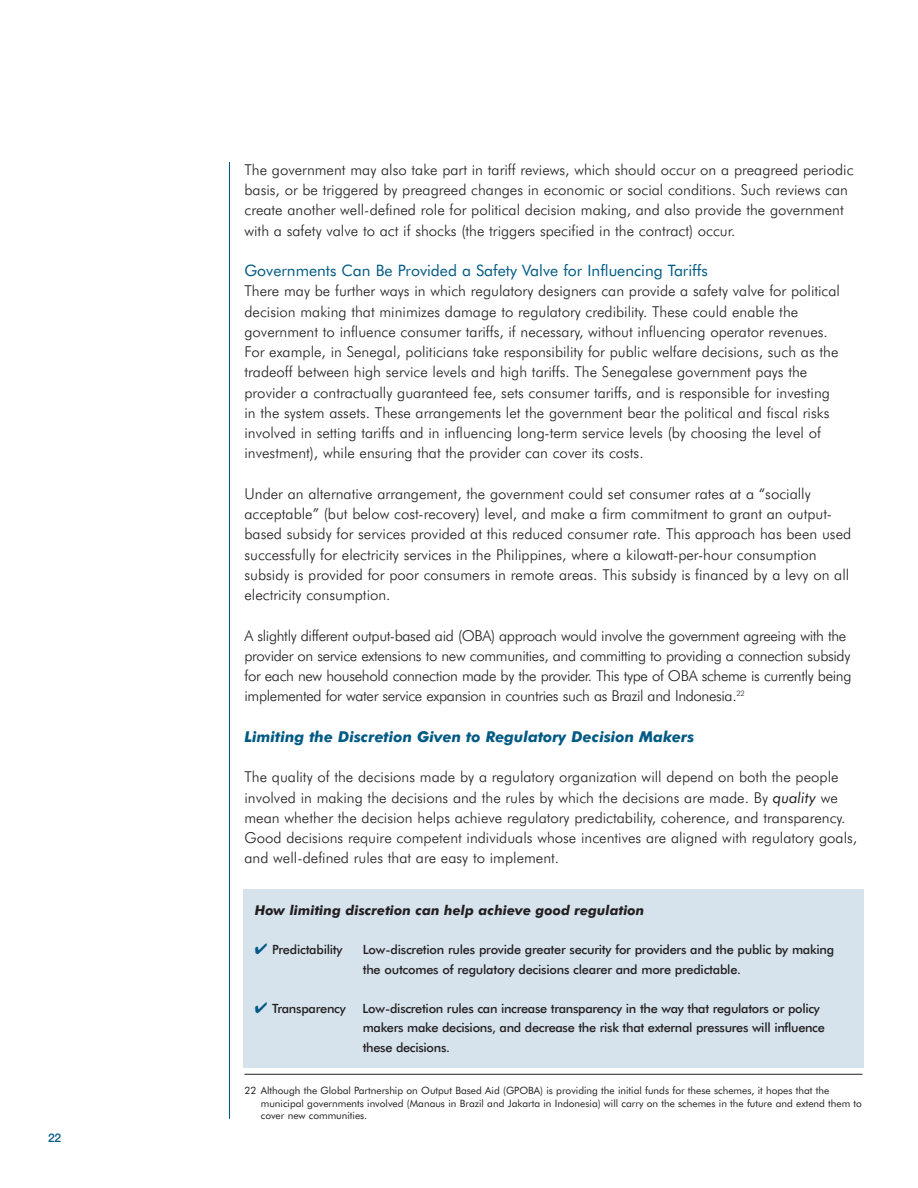
<style>
.page{position:relative;width:918px;height:1188px;background:#fff}
.page>*{position:absolute;margin:0;border:0;box-sizing:border-box;transform-origin:0 0}
.t1{font:15.75px "Futura BT";color:#005a84}
.t2{font:300 15px/20.2px "Futura BT";color:#231f20}
.t3{font:300 15px/20.2px "Futura BT";letter-spacing:-.025em;color:#231f20}
.t4{font:italic 700 15px "Futura BT";color:#005a84}
.t5{font:italic 700 13.5px "Futura BT";color:#231f20}
.t6{font:500 12.75px/19.5px "Futura BT";letter-spacing:-.02em;color:#231f20}
.t7{font:500 12px "Helvetica Neue";color:#005a84}
.t8{font:10.2px/12.1px "Futura BT";color:#231f20}
.s1{font-weight:400;font-style:italic}
.s2{color:#005a84}
</style>
<div class="page">
<hr style="left:229px;top:162px;width:1px;height:957px;background:#005a84">
<hr style="left:244px;top:1074px;width:619px;height:1px;background:#231f20">
<div style="left:243px;top:889px;width:621px;height:179px;background:#d6e3ed"></div>
<p class="t7" style="left:48px;top:1134px;width:15px">22</p>
<p class="t2" style="left:244px;top:161px;width:611px">The government may also take part in tariff reviews, which should occur on a preagreed periodic basis, or be triggered by preagreed changes in economic or social conditions. Such reviews can create another well-defined role for political decision making, and also provide the government with a safety valve to act if shocks (the triggers specified in the contract) occur.</p>
<p class="t1" style="left:244px;top:264px;width:465px">Governments Can Be Provided a Safety Valve for Influencing Tariffs</p>
<p class="t2" style="left:244px;top:282px;width:597px">There may be further ways in which regulatory designers can provide a safety valve for political decision making that minimizes damage to regulatory credibility. These could enable the government to influence consumer tariffs, if necessary, without influencing operator revenues.<br>For example, in Senegal, politicians take responsibility for public welfare decisions, such as the tradeoff between high service levels and high tariffs. The Senegalese government pays the provider a contractually guaranteed fee, sets consumer tariffs, and is responsible for investing in the system assets. These arrangements let the government bear the political and fiscal risks involved in setting tariffs and in influencing long-term service levels (by choosing the level of investment), while ensuring that the provider can cover its costs.</p>
<p class="t2" style="left:244px;top:485px;width:608px">Under an alternative arrangement, the government could set consumer rates at a “socially acceptable” (but below cost-recovery) level, and make a firm commitment to grant an output&shy;based subsidy for services provided at this reduced consumer rate. This approach has been used successfully for electricity services in the Philippines, where a kilowatt-per-hour consumption subsidy is provided for poor consumers in remote areas. This subsidy is financed by a levy on all electricity consumption.</p>
<p class="t3" style="left:244px;top:626px;width:608px">A slightly different output-based aid (OBA) approach would involve the government agreeing with the provider on service extensions to new communities, and committing to providing a connection subsidy for each new household connection made by the provider. This type of OBA scheme is currently being implemented for water service expansion in countries such as Brazil and Indonesia.<sup>22</sup></p>
<p class="t4" style="left:244px;top:730px;width:451px">Limiting the Discretion Given to Regulatory Decision Makers</p>
<p class="t2" style="left:244px;top:768px;width:614px">The quality of the decisions made by a regulatory organization will depend on both the people involved in making the decisions and the rules by which the decisions are made. By <span class="s1">quality</span> we mean whether the decision helps achieve regulatory predictability, coherence, and transparency.<br>Good decisions require competent individuals whose incentives are aligned with regulatory goals, and well-defined rules that are easy to implement.</p>
<p class="t5" style="left:255px;top:905px;width:391px">How limiting discretion can help achieve good regulation</p>
<p class="t6" style="left:255px;top:941px;width:89px"><span class="s2">✔</span> Predictability</p>
<p class="t6" style="left:363px;top:941px;width:473px">Low-discretion rules provide greater security for providers and the public by making the outcomes of regulatory decisions clearer and more predictable.</p>
<p class="t6" style="left:255px;top:999px;width:93px"><span class="s2">✔</span> Transparency</p>
<p class="t6" style="left:363px;top:999px;width:464px">Low-discretion rules can increase transparency in the way that regulators or policy makers make decisions, and decrease the risk that external pressures will influence these decisions.</p>
<p class="t8" style="left:261px;top:1086px;width:603px;text-indent:-16px">22 Although the Global Partnership on Output Based Aid (GPOBA) is providing the initial funds for these schemes, it hopes that the municipal governments involved (Manaus in Brazil and Jakarta in Indonesia) will carry on the schemes in the future and extend them to cover new communities.</p>
</div>
